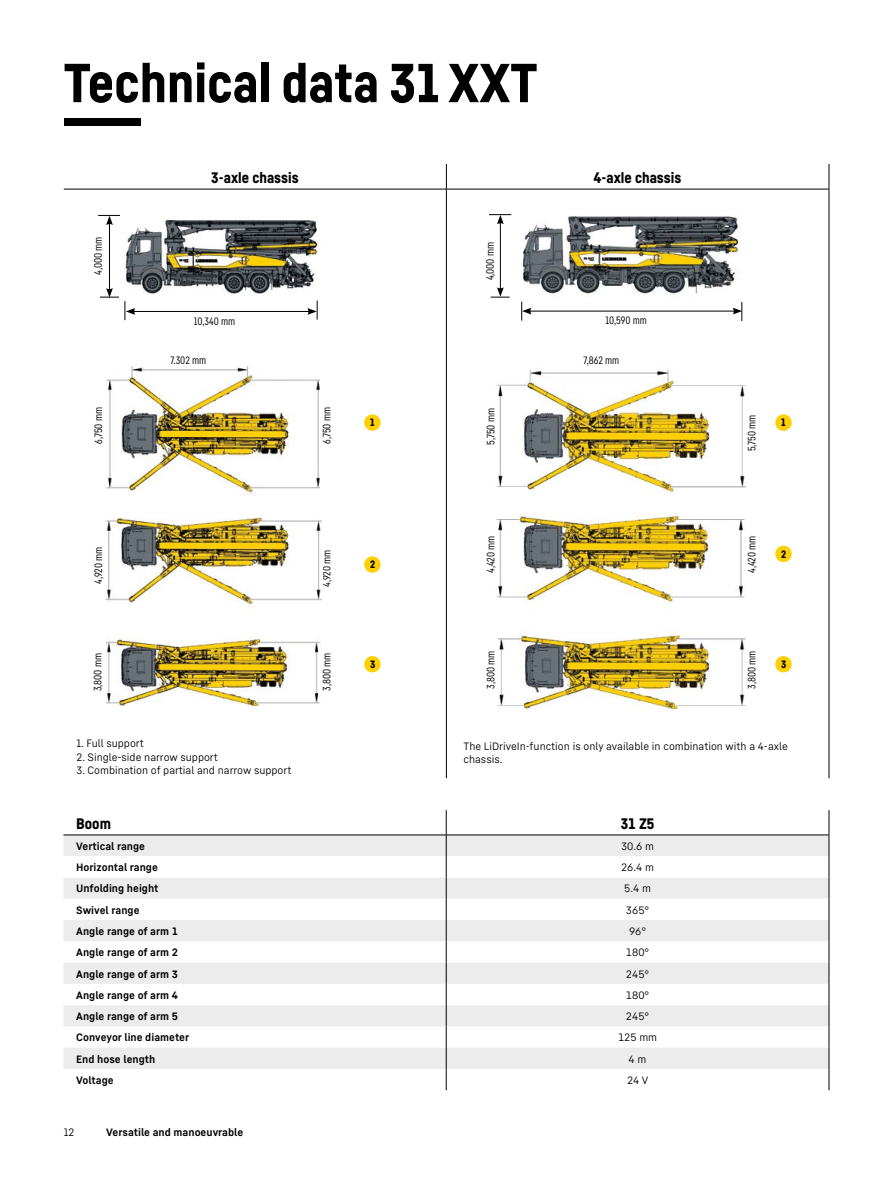
<style>
.page{position:relative;width:893px;height:1187px;background:#fff}
.page>*{position:absolute;margin:0;border:0;box-sizing:border-box;transform-origin:0 0}
.t1{font:900 54px "Liebherr Head";color:#000}
.t2{font:900 54px "Liebherr Head";color:#fff}
.t3{font:900 15px "Liebherr Head";color:#000}
.t4{font:700 10.5px "Liebherr Text";color:#000}
.t5{font:10.5px/13.5px "Liebherr Text";color:#000}
.t6{font:condensed 10.5px "Liebherr Text";color:#000}
.t7{font:900 10.5px "Liebherr Head";color:#000}
</style>
<div class="page">
<hr style="left:64px;top:189px;width:383px;height:1px;background:#000">
<svg style="left:446px;top:164px;width:1px;height:25px"></svg>
<hr style="left:446px;top:189px;width:1px;height:589px;background:#000">
<svg style="left:829px;top:164px;width:1px;height:25px"></svg>
<hr style="left:447px;top:189px;width:382px;height:1px;background:#000">
<hr style="left:829px;top:189px;width:1px;height:589px;background:#000">
<div style="left:63px;top:835px;width:766px;height:21px;background:#ececed"></div>
<svg style="left:63px;top:856px;width:766px;height:234px"></svg>
<svg style="left:63px;top:919px;width:766px;height:149px;fill:#ececed"></svg>
<hr style="left:63px;top:834px;width:383px;height:1px;background:#000">
<hr style="left:446px;top:834px;width:383px;height:1px;background:#000">
<svg style="left:446px;top:810px;width:1px;height:280px"></svg>
<svg style="left:829px;top:810px;width:1px;height:280px"></svg>
<div style="left:365px;top:415px;width:15px;height:15px;background:#ffd000;border-radius:50%"></div>
<div style="left:364px;top:414px;width:17px;height:17px;border:2px solid #ffd000;border-radius:50%"></div>
<div style="left:365px;top:557px;width:15px;height:15px;background:#ffd000;border-radius:50%"></div>
<div style="left:364px;top:556px;width:17px;height:16px;border:2px solid #ffd000;border-radius:50%"></div>
<div style="left:365px;top:656px;width:15px;height:15px;background:#ffd000;border-radius:50%"></div>
<div style="left:364px;top:656px;width:17px;height:16px;border:2px solid #ffd000;border-radius:50%"></div>
<div style="left:776px;top:415px;width:15px;height:15px;background:#ffd000;border-radius:50%"></div>
<div style="left:775px;top:414px;width:17px;height:17px;border:2px solid #ffd000;border-radius:50%"></div>
<div style="left:776px;top:546px;width:15px;height:15px;background:#ffd000;border-radius:50%"></div>
<div style="left:775px;top:545px;width:17px;height:17px;border:2px solid #ffd000;border-radius:50%"></div>
<div style="left:776px;top:656px;width:15px;height:15px;background:#ffd000;border-radius:50%"></div>
<div style="left:775px;top:656px;width:17px;height:16px;border:2px solid #ffd000;border-radius:50%"></div>
<hr style="left:133px;top:311px;width:177px;height:1px;background:#000">
<svg style="left:125px;top:301px;width:10px;height:19px"></svg>
<svg style="left:307px;top:300px;width:11px;height:19px"></svg>
<hr style="left:529px;top:311px;width:206px;height:1px;background:#000">
<svg style="left:521px;top:301px;width:10px;height:19px"></svg>
<svg style="left:733px;top:302px;width:9px;height:19px"></svg>
<hr style="left:109px;top:223px;width:1px;height:67px;background:#000">
<svg style="left:98px;top:215px;width:22px;height:10px"></svg>
<svg style="left:100px;top:288px;width:19px;height:10px"></svg>
<hr style="left:500px;top:222px;width:1px;height:68px;background:#000">
<svg style="left:491px;top:287px;width:19px;height:11px"></svg>
<svg style="left:489px;top:214px;width:22px;height:10px"></svg>
<img style="left:106px;top:366px;width:213px;height:128px">
<img style="left:125px;top:221px;width:194px;height:73px">
<img style="left:105px;top:517px;width:217px;height:90px">
<img style="left:106px;top:634px;width:215px;height:71px">
<img style="left:522px;top:216px;width:217px;height:78px">
<img style="left:496px;top:369px;width:251px;height:125px">
<img style="left:496px;top:513px;width:249px;height:96px">
<img style="left:497px;top:632px;width:249px;height:77px">
<div style="left:486px;top:393px;width:12px;height:67px;background:#fff"></div>
<div style="left:486px;top:521px;width:12px;height:66px;background:#fff"></div>
<div style="left:486px;top:636px;width:12px;height:67px;background:#fff"></div>
<h1 class="t1" style="left:64px;top:49px;width:475px">Technical data 31 XXT</h1>
<h1 class="t2" style="left:64px;top:103px;width:78px">---</h1>
<h2 class="t3" style="left:211px;top:168px;width:89px">3-axle chassis</h2>
<h2 class="t3" style="left:594px;top:168px;width:89px">4-axle chassis</h2>
<p class="t6" style="left:92px;top:275px;width:40px;rotate:-90deg">4,000 mm</p>
<p class="t6" style="left:483px;top:280px;width:40px;rotate:-90deg">4,000 mm</p>
<p class="t6" style="left:194px;top:314px;width:43px">10,340 mm</p>
<p class="t6" style="left:606px;top:313px;width:43px">10,590 mm</p>
<p class="t6" style="left:170px;top:353px;width:37px">7,302 mm</p>
<p class="t6" style="left:584px;top:354px;width:37px">7,862 mm</p>
<p class="t6" style="left:92px;top:444px;width:38px;rotate:-90deg">6,750 mm</p>
<p class="t6" style="left:320px;top:444px;width:38px;rotate:-90deg">6,750 mm</p>
<p class="t7" style="left:370px;top:416px;width:6px">1</p>
<p class="t6" style="left:484px;top:445px;width:38px;rotate:-90deg">5,750 mm</p>
<p class="t6" style="left:745px;top:451px;width:38px;rotate:-90deg">5,750 mm</p>
<p class="t7" style="left:781px;top:416px;width:6px">1</p>
<p class="t6" style="left:92px;top:584px;width:39px;rotate:-90deg">4,920 mm</p>
<p class="t6" style="left:320px;top:586px;width:39px;rotate:-90deg">4,920 mm</p>
<p class="t7" style="left:370px;top:558px;width:7px">2</p>
<p class="t6" style="left:484px;top:573px;width:39px;rotate:-90deg">4,420 mm</p>
<p class="t6" style="left:745px;top:573px;width:39px;rotate:-90deg">4,420 mm</p>
<p class="t7" style="left:781px;top:547px;width:7px">2</p>
<p class="t6" style="left:91px;top:691px;width:40px;rotate:-90deg">3,800 mm</p>
<p class="t6" style="left:320px;top:690px;width:40px;rotate:-90deg">3,800 mm</p>
<p class="t7" style="left:370px;top:658px;width:7px">3</p>
<p class="t6" style="left:484px;top:689px;width:40px;rotate:-90deg">3,800 mm</p>
<p class="t6" style="left:745px;top:689px;width:40px;rotate:-90deg">3,800 mm</p>
<p class="t7" style="left:781px;top:658px;width:7px">3</p>
<p class="t5" style="left:77px;top:736px;width:69px">1. Full support</p>
<p class="t5" style="left:77px;top:749px;width:143px">2. Single-side narrow support</p>
<p class="t5" style="left:77px;top:763px;width:216px">3. Combination of partial and narrow support</p>
<p class="t5" style="left:463px;top:738px;width:326px">The LiDriveIn-function is only available in combination with a 4-axle chassis.</p>
<h2 class="t3" style="left:76px;top:813px;width:36px">Boom</h2>
<h2 class="t3" style="left:621px;top:813px;width:35px">31 Z5</h2>
<p class="t4" style="left:76px;top:839px;width:70px">Vertical range</p>
<p class="t5" style="left:621px;top:839px;width:34px">30.6 m</p>
<p class="t4" style="left:76px;top:860px;width:83px">Horizontal range</p>
<p class="t5" style="left:621px;top:860px;width:34px">26.4 m</p>
<p class="t4" style="left:76px;top:881px;width:84px">Unfolding height</p>
<p class="t5" style="left:624px;top:881px;width:28px">5.4 m</p>
<p class="t4" style="left:76px;top:902px;width:65px">Swivel range</p>
<p class="t5" style="left:626px;top:902px;width:25px">365°</p>
<p class="t4" style="left:76px;top:924px;width:103px">Angle range of arm 1</p>
<p class="t5" style="left:629px;top:923px;width:19px">96°</p>
<p class="t4" style="left:76px;top:945px;width:103px">Angle range of arm 2</p>
<p class="t5" style="left:626px;top:945px;width:25px">180°</p>
<p class="t4" style="left:76px;top:966px;width:103px">Angle range of arm 3</p>
<p class="t5" style="left:626px;top:966px;width:25px">245°</p>
<p class="t4" style="left:76px;top:987px;width:103px">Angle range of arm 4</p>
<p class="t5" style="left:626px;top:987px;width:25px">180°</p>
<p class="t4" style="left:76px;top:1009px;width:103px">Angle range of arm 5</p>
<p class="t5" style="left:626px;top:1009px;width:25px">245°</p>
<p class="t4" style="left:76px;top:1030px;width:114px">Conveyor line diameter</p>
<p class="t5" style="left:618px;top:1030px;width:41px">125 mm</p>
<p class="t4" style="left:76px;top:1051px;width:81px">End hose length</p>
<p class="t5" style="left:629px;top:1051px;width:19px">4 m</p>
<p class="t4" style="left:76px;top:1072px;width:39px">Voltage</p>
<p class="t5" style="left:627px;top:1072px;width:23px">24 V</p>
<p class="t5" style="left:64px;top:1125px;width:12px">12</p>
<p class="t4" style="left:106px;top:1124px;width:139px">Versatile and manoeuvrable</p>
</div>
